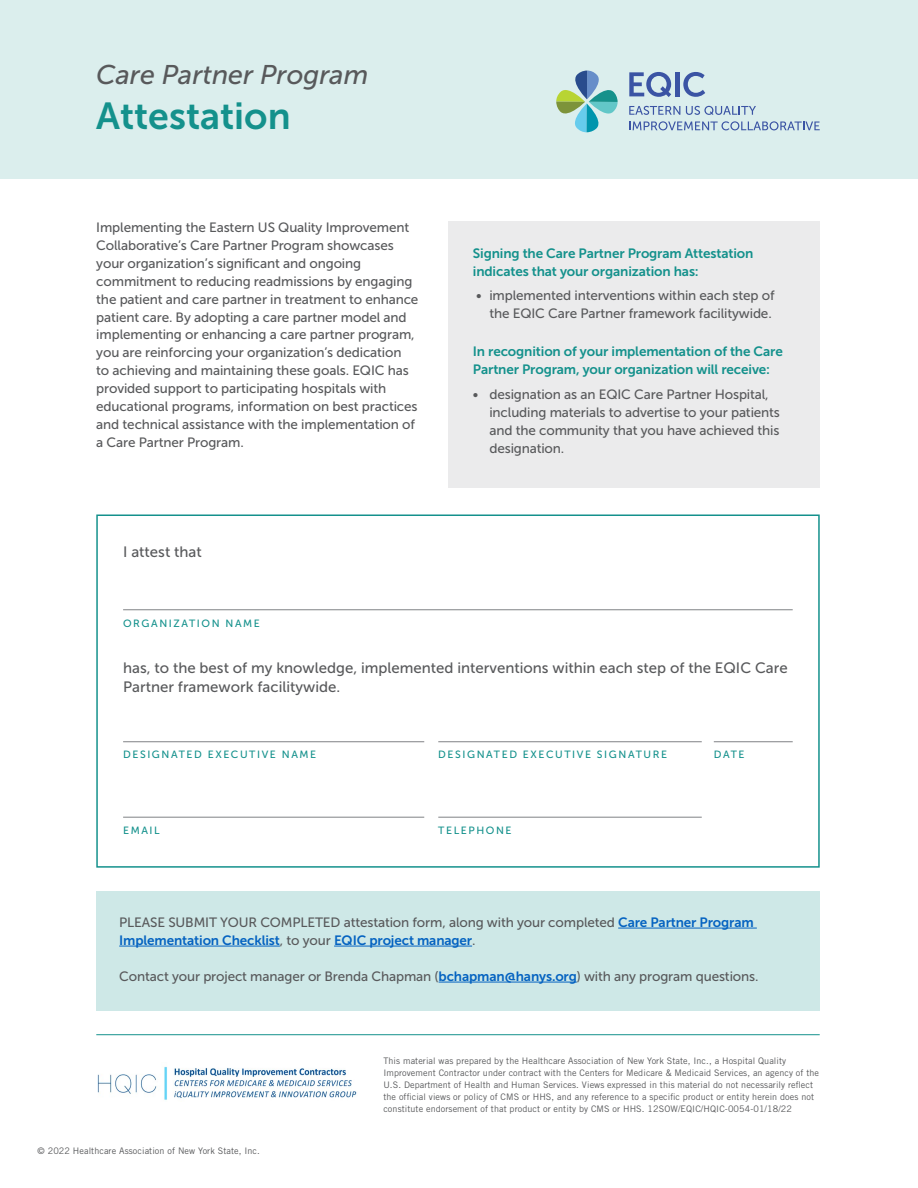
<style>
.page{position:relative;width:918px;height:1188px;background:#fff}
.page>*{position:absolute;margin:0;border:0;box-sizing:border-box;transform-origin:0 0}
.t1{font:37.5px "Museo Sans 700";color:#14918c}
.t2{font:italic 27px "Museo Sans 500";color:#58595b}
.t3{font:15px/19.5px "Museo Sans 500";color:#58595b}
.t4{font:13.5px/18px "Museo Sans 500";letter-spacing:-.01em;color:#58595b}
.t5{font:13.5px/18px "Museo Sans 700";letter-spacing:-.01em;color:#14918c}
.t6{font:10.5px "Museo Sans 500";letter-spacing:.15em;color:#14918c}
.t7{font:9px/12px "Trade Gothic LT Std";letter-spacing:.01em;color:#58595b}
.s1{font-family:"Museo Sans 700";color:#0563c1}
</style>
<div class="page">
<div style="left:448px;top:221px;width:372px;height:267px;background:#ebebec"></div>
<div style="left:96px;top:892px;width:724px;height:119px;background:#cee8e7"></div>
<hr style="left:439px;top:982px;width:138px;height:1px;background:#0563c1">
<hr style="left:714px;top:741px;width:79px;height:1px;background:#808285">
<hr style="left:438px;top:817px;width:264px;height:1px;background:#808285">
<hr style="left:438px;top:741px;width:264px;height:1px;background:#808285">
<hr style="left:123px;top:817px;width:301px;height:1px;background:#808285">
<hr style="left:123px;top:741px;width:301px;height:1px;background:#808285">
<hr style="left:123px;top:609px;width:670px;height:1px;background:#808285">
<hr style="left:96px;top:1034px;width:724px;height:1px;background:#14918c">
<div style="left:96px;top:514px;width:724px;height:354px;border:2px solid #14918c"></div>
<hr style="left:618px;top:928px;width:139px;height:1px;background:#0563c1">
<hr style="left:119px;top:946px;width:161px;height:1px;background:#0563c1">
<hr style="left:334px;top:946px;width:138px;height:1px;background:#0563c1">
<div style="left:0;top:0;width:918px;height:179px;background:#dbeeed"></div>
<svg style="left:556px;top:71px;width:62px;height:61px"></svg>
<svg style="left:629px;top:72px;width:42px;height:25px"></svg>
<div style="left:675px;top:72px;width:5px;height:24px;background:#3b54a4"></div>
<svg style="left:683px;top:72px;width:22px;height:25px"></svg>
<svg style="left:629px;top:106px;width:51px;height:9px"></svg>
<svg style="left:686px;top:106px;width:70px;height:9px"></svg>
<svg style="left:629px;top:121px;width:191px;height:9px"></svg>
<img style="left:97px;top:1066px;width:260px;height:34px">
<h1 class="t2" style="left:96px;top:60px;width:274px">Care Partner Program</h1>
<h1 class="t1" style="left:96px;top:96px;width:196px">Attestation</h1>
<p class="t4" style="left:96px;top:218px;width:324px">Implementing the Eastern US Quality Improvement Collaborative’s Care Partner Program showcases your organization’s signifcant and ongoing commitment to reducing readmissions by engaging the patient and care partner in treatment to enhance patient care. By adopting a care partner model and implementing or enhancing a care partner program, you are reinforcing your organization’s dedication<br>to achieving and maintaining these goals. EQIC has provided support to participating hospitals with educational programs, information on best practices and technical assistance with the implementation of a Care Partner Program.</p>
<p class="t3" style="left:123px;top:542px;width:80px">I attest that</p>
<p class="t5" style="left:473px;top:244px;width:282px">Signing the Care Partner Program Attestation indicates that your organization has:</p>
<p class="t4" style="left:476px;top:287px;width:300px;text-align:right">• implemented interventions within each step of the EQIC Care Partner framework facilitywide.</p>
<p class="t5" style="left:473px;top:342px;width:311px">In recognition of your implementation of the Care<br>Partner Program, your organization will receive:</p>
<p class="t4" style="left:489px;top:385px;width:292px;text-indent:-16px">• designation as an EQIC Care Partner Hospital, including materials to advertise to your patients and the community that you have achieved this designation.</p>
<p class="t6" style="left:123px;top:617px;width:138px">ORGANIZATION NAME</p>
<p class="t3" style="left:123px;top:658px;width:666px">has, to the best of my knowledge, implemented interventions within each step of the EQIC Care<br>Partner framework facilitywide.</p>
<p class="t6" style="left:123px;top:749px;width:195px">DESIGNATED EXECUTIVE NAME</p>
<p class="t6" style="left:438px;top:749px;width:230px">DESIGNATED EXECUTIVE SIGNATURE</p>
<p class="t6" style="left:714px;top:749px;width:32px">DATE</p>
<p class="t6" style="left:123px;top:825px;width:38px">EMAIL</p>
<p class="t6" style="left:438px;top:825px;width:75px">TELEPHONE</p>
<p class="t4" style="left:119px;top:913px;width:636px">PLEASE SUBMIT YOUR COMPLETED attestation form, along with your completed <span class="s1">Care Partner Program<br>Implementation Checklist</span>, to your <span class="s1">EQIC project manager</span>.</p>
<p class="t4" style="left:119px;top:967px;width:641px">Contact your project manager or Brenda Chapman (<span class="s1">bchapman@hanys.org</span>) with any program questions.</p>
<p class="t7" style="left:38px;top:1145px;width:224px">© 2022 Healthcare Association of New York State, Inc.</p>
<p class="t7" style="left:383px;top:1055px;width:437px">This material was prepared by the Healthcare Association of New York State, Inc., a Hospital Quality<br>Improvement Contractor under contract with the Centers for Medicare &amp; Medicaid Services, an agency of the</p>
<p class="t7" style="left:383px;top:1078px;width:432px;text-align:justify">U.S. Department of Health and Human Services. Views expressed in this material do not necessarily refect the offcial views or policy of CMS or HHS, and any reference to a specifc product or entity herein does not constitute endorsement of that product or entity by CMS or HHS. 12SOW/EQIC/HQIC-0054-01/18/22</p>
</div>
